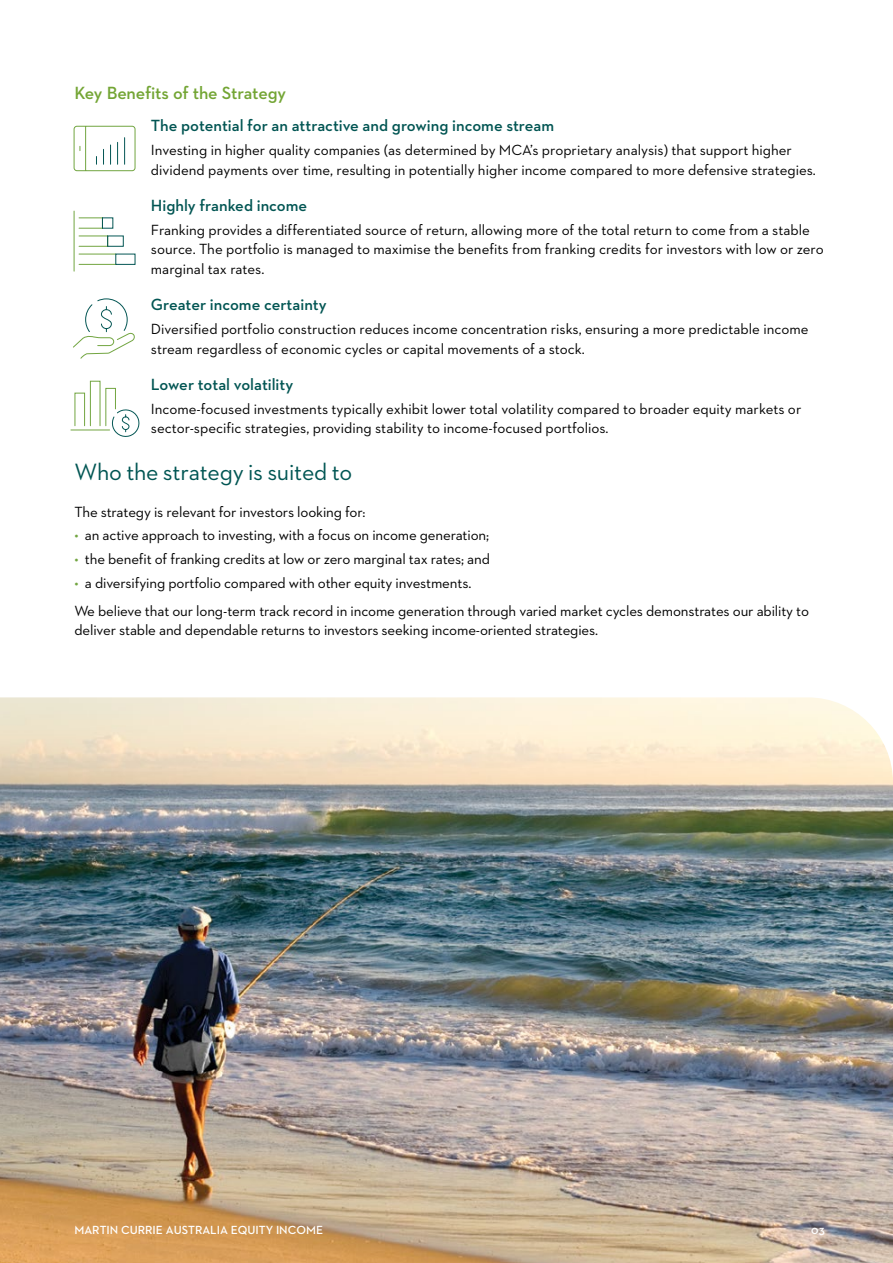
<style>
.page{position:relative;width:893px;height:1263px;background:#fff}
.page>*{position:absolute;margin:0;border:0;box-sizing:border-box;transform-origin:0 0}
.t1{font:24px "Neutraface 2 Text";letter-spacing:-.01em;color:#005553}
.t2{font:600 18px "Neutraface 2 Text";letter-spacing:-.01em;color:#73a534}
.t3{font:600 16.5px "Neutraface 2 Text";color:#025553}
.t4{font:15px/19.5px "Neutraface 2 Text";letter-spacing:-.005em;color:#000}
.t5{font:600 12px "Neutraface 2 Text";color:#fff}
.s1{color:#72a541}
</style>
<div class="page">
<img style="left:0;top:697px;width:893px;height:566px">
<svg style="left:71px;top:380px;width:68px;height:57px"></svg>
<svg style="left:73px;top:298px;width:62px;height:61px"></svg>
<svg style="left:74px;top:210px;width:40px;height:19px"></svg>
<div style="left:102px;top:217px;width:11px;height:12px;border:1px solid #045654"></div>
<hr style="left:74px;top:211px;width:1px;height:60px;background:#72a541">
<svg style="left:79px;top:236px;width:28px;height:11px"></svg>
<div style="left:107px;top:236px;width:17px;height:11px;border:1px solid #045654"></div>
<hr style="left:79px;top:264px;width:37px;height:1px;background:#72a541">
<hr style="left:79px;top:254px;width:37px;height:1px;background:#72a541">
<div style="left:115px;top:254px;width:20px;height:11px;border:1px solid #045654"></div>
<svg style="left:74px;top:126px;width:61px;height:46px"></svg>
<p class="t2" style="left:74px;top:82px;width:213px">Key Benefits of the Strategy</p>
<p class="t3" style="left:151px;top:115px;width:405px">The potential for an attractive and growing income stream</p>
<p class="t4" style="left:151px;top:140px;width:666px">Investing in higher quality companies (as determined by MCA’s proprietary analysis) that support higher dividend payments over time, resulting in potentially higher income compared to more defensive strategies.</p>
<p class="t3" style="left:151px;top:195px;width:158px">Highly franked income</p>
<p class="t4" style="left:151px;top:220px;width:674px">Franking provides a differentiated source of return, allowing more of the total return to come from a stable source. The portfolio is managed to maximise the benefits from franking credits for investors with low or zero marginal tax rates.</p>
<p class="t3" style="left:151px;top:294px;width:177px">Greater income certainty</p>
<p class="t4" style="left:151px;top:319px;width:659px">Diversified portfolio construction reduces income concentration risks, ensuring a more predictable income stream regardless of economic cycles or capital movements of a stock.</p>
<p class="t3" style="left:151px;top:374px;width:144px">Lower total volatility</p>
<p class="t4" style="left:151px;top:399px;width:652px">Income-focused investments typically exhibit lower total volatility compared to broader equity markets or sector-specific strategies, providing stability to income-focused portfolios.</p>
<h1 class="t1" style="left:74px;top:457px;width:279px">Who the strategy is suited to</h1>
<p class="t4" style="left:74px;top:502px;width:293px">The strategy is relevant for investors looking for:</p>
<p class="t4" style="left:74px;top:525px;width:416px"><span class="s1">•</span> an active approach to investing, with a focus on income generation;</p>
<p class="t4" style="left:74px;top:549px;width:417px"><span class="s1">•</span> the benefit of franking credits at low or zero marginal tax rates; and</p>
<p class="t4" style="left:74px;top:569px;width:736px;line-height:28px"><span class="s1">•</span> a diversifying portfolio compared with other equity investments.<br>We believe that our long-term track record in income generation through varied market cycles demonstrates our ability to</p>
<p class="t4" style="left:74px;top:620px;width:525px">deliver stable and dependable returns to investors seeking income-oriented strategies.</p>
<p class="t5" style="left:74px;top:1222px;width:250px">MARTIN CURRIE AUSTRALIA EQUITY INCOME</p>
<p class="t5" style="left:811px;top:1222px;width:15px">03</p>
</div>
